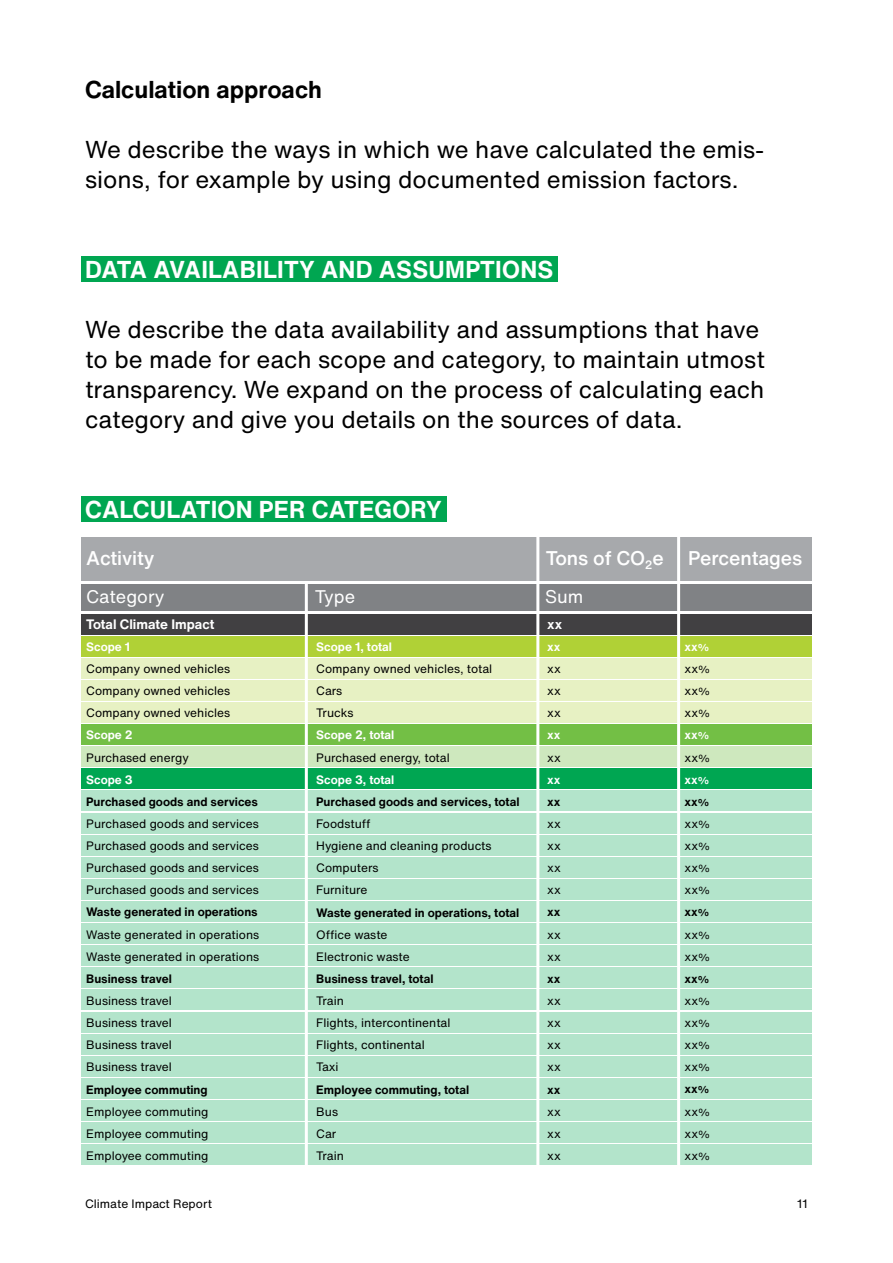
<style>
.page{position:relative;width:893px;height:1263px;background:#fff}
.page>*{position:absolute;margin:0;border:0;box-sizing:border-box;transform-origin:0 0}
.t1{font:24px/30px "Helvetica Now Text";color:#000}
.t2{font:700 24px "Helvetica Now Text";letter-spacing:.01em;color:#fff}
.t3{font:700 24px "Helvetica Now Text";color:#000}
.t4{font:500 19.5px "Helvetica Now Text";letter-spacing:-.005em;color:#fff}
.t5{font:18px "Helvetica Now Text";color:#fff}
.t6{font:700 13.5px "Helvetica Now Text";color:#fff}
.t7{font:12px/22.2px "Helvetica Now Text";color:#000;text-align:justify}
.t8{font:700 12px "Helvetica Now Text";color:#000}
.t9{font:700 12px "Helvetica Now Text";color:#fff}
.s1{font-weight:700;color:#fff}
.s2{font-weight:700;font-size:9.75px;color:#fff}
.s3{font-size:9.75px}
.s4{font-weight:700}
.s5{font-weight:700;font-size:9.75px}
</style>
<div class="page">
<div style="left:81px;top:256px;width:477px;height:26px;background:#00a651"></div>
<div style="left:81px;top:496px;width:365px;height:26px;background:#00a651"></div>
<div style="left:81px;top:584px;width:731px;height:27px;background:#808285"></div>
<div style="left:81px;top:537px;width:731px;height:44px;background:#a7a9ac"></div>
<div style="left:81px;top:614px;width:731px;height:20px;background:#414042"></div>
<div style="left:81px;top:636px;width:731px;height:20px;background:#b0d136"></div>
<div style="left:81px;top:658px;width:731px;height:20px;background:#e7f1c3"></div>
<div style="left:81px;top:680px;width:731px;height:20px;background:#e7f1c3"></div>
<div style="left:81px;top:702px;width:731px;height:21px;background:#e7f1c3"></div>
<div style="left:81px;top:724px;width:731px;height:21px;background:#73bf45"></div>
<div style="left:81px;top:746px;width:731px;height:21px;background:#cee8be"></div>
<div style="left:81px;top:769px;width:731px;height:20px;background:#00a652"></div>
<div style="left:81px;top:791px;width:731px;height:20px;background:#b3e4cb"></div>
<div style="left:81px;top:813px;width:731px;height:20px;background:#b3e4cb"></div>
<div style="left:81px;top:835px;width:731px;height:20px;background:#b3e4cb"></div>
<div style="left:81px;top:857px;width:731px;height:20px;background:#b3e4cb"></div>
<div style="left:81px;top:879px;width:731px;height:20px;background:#b3e4cb"></div>
<div style="left:81px;top:901px;width:731px;height:21px;background:#b3e4cb"></div>
<div style="left:81px;top:923px;width:731px;height:21px;background:#b3e4cb"></div>
<div style="left:81px;top:945px;width:731px;height:21px;background:#b3e4cb"></div>
<div style="left:81px;top:968px;width:731px;height:20px;background:#b3e4cb"></div>
<div style="left:81px;top:990px;width:731px;height:20px;background:#b3e4cb"></div>
<div style="left:81px;top:1012px;width:731px;height:20px;background:#b3e4cb"></div>
<div style="left:81px;top:1034px;width:731px;height:20px;background:#b3e4cb"></div>
<div style="left:81px;top:1056px;width:731px;height:20px;background:#b3e4cb"></div>
<div style="left:81px;top:1078px;width:731px;height:20px;background:#b3e4cb"></div>
<div style="left:81px;top:1100px;width:731px;height:21px;background:#b3e4cb"></div>
<div style="left:81px;top:1122px;width:731px;height:21px;background:#b3e4cb"></div>
<div style="left:81px;top:1144px;width:731px;height:21px;background:#b3e4cb"></div>
<hr style="left:305px;top:583px;width:3px;height:583px;background:#fff">
<hr style="left:536px;top:530px;width:3px;height:638px;background:#fff">
<hr style="left:677px;top:530px;width:3px;height:639px;background:#fff">
<h1 class="t3" style="left:85px;top:71px;width:238px">Calculation approach</h1>
<h1 class="t1" style="left:85px;top:134px;width:681px">We describe the ways in which we have calculated the emis&shy;sions, for example by using documented emission factors.</h1>
<h1 class="t2" style="left:85px;top:251px;width:470px">DATA AVAILABILITY AND ASSUMPTIONS</h1>
<h1 class="t1" style="left:85px;top:314px;width:681px">We describe the data availability and assumptions that have to be made for each scope and category, to maintain utmost transparency. We expand on the process of calculating each category and give you details on the sources of data.</h1>
<h1 class="t2" style="left:85px;top:491px;width:358px">CALCULATION PER CATEGORY</h1>
<h2 class="t4" style="left:86px;top:543px;width:70px">Activity</h2>
<h2 class="t4" style="left:546px;top:543px;width:258px">Tons of CO<sub>2</sub>e Percentages</h2>
<h3 class="t5" style="left:86px;top:583px;width:80px">Category</h3>
<h3 class="t5" style="left:315px;top:583px;width:42px">Type</h3>
<h3 class="t5" style="left:545px;top:583px;width:40px">Sum</h3>
<p class="t6" style="left:86px;top:614px;width:130px">Total Climate Impact</p>
<p class="t9" style="left:86px;top:638px;width:46px">Scope 1</p>
<p class="t7" style="left:86px;top:657px;width:145px">Company owned vehicles Company owned vehicles Company owned vehicles</p>
<p class="t9" style="left:86px;top:726px;width:48px">Scope 2</p>
<p class="t7" style="left:86px;top:746px;width:104px">Purchased energy</p>
<p class="t9" style="left:86px;top:770px;width:48px">Scope 3</p>
<p class="t8" style="left:86px;top:792px;width:173px">Purchased goods and services</p>
<p class="t7" style="left:86px;top:812px;width:174px">Purchased goods and services Purchased goods and services Purchased goods and services Purchased goods and services</p>
<p class="t8" style="left:86px;top:903px;width:173px">Waste generated in operations</p>
<p class="t7" style="left:86px;top:923px;width:175px">Waste generated in operations<br>Waste generated in operations</p>
<p class="t8" style="left:86px;top:969px;width:87px">Business travel</p>
<p class="t7" style="left:86px;top:989px;width:87px">Business travel Business travel Business travel Business travel</p>
<p class="t8" style="left:86px;top:1080px;width:123px">Employee commuting</p>
<p class="t7" style="left:86px;top:1100px;width:124px">Employee commuting Employee commuting Employee commuting</p>
<p class="t9" style="left:316px;top:638px;width:77px">Scope 1, total</p>
<p class="t7" style="left:316px;top:657px;width:178px;text-align:left">Company owned vehicles, total<br>Cars<br>Trucks</p>
<p class="t9" style="left:316px;top:726px;width:80px">Scope 2, total</p>
<p class="t7" style="left:316px;top:746px;width:135px">Purchased energy, total</p>
<p class="t9" style="left:316px;top:770px;width:80px">Scope 3, total</p>
<p class="t8" style="left:316px;top:792px;width:205px">Purchased goods and services, total</p>
<p class="t7" style="left:316px;top:812px;width:177px;text-align:left">Foodstuff<br>Hygiene and cleaning products<br>Computers<br>Furniture</p>
<p class="t8" style="left:316px;top:903px;width:205px">Waste generated in operations, total</p>
<p class="t7" style="left:316px;top:923px;width:95px">Office waste<br>Electronic waste</p>
<p class="t8" style="left:316px;top:969px;width:119px">Business travel, total</p>
<p class="t7" style="left:316px;top:989px;width:136px;text-align:left">Train<br>Flights, intercontinental<br>Flights, continental<br>Taxi</p>
<p class="t8" style="left:316px;top:1080px;width:154px">Employee commuting, total</p>
<p class="t7" style="left:316px;top:1100px;width:29px;text-align:left">Bus<br>Car<br>Train</p>
<p class="t6" style="left:547px;top:614px;width:16px">xx</p>
<p class="t9" style="left:547px;top:638px;width:15px">xx</p>
<p class="t7" style="left:547px;top:657px;width:15px">xx xx xx</p>
<p class="t9" style="left:547px;top:726px;width:15px">xx</p>
<p class="t7" style="left:547px;top:746px;width:15px">xx</p>
<p class="t9" style="left:547px;top:770px;width:15px">xx</p>
<p class="t8" style="left:547px;top:792px;width:15px">xx</p>
<p class="t7" style="left:547px;top:812px;width:15px">xx xx xx xx</p>
<p class="t8" style="left:547px;top:903px;width:15px">xx</p>
<p class="t7" style="left:547px;top:923px;width:15px">xx xx</p>
<p class="t8" style="left:547px;top:969px;width:15px">xx</p>
<p class="t7" style="left:547px;top:989px;width:15px">xx xx xx xx</p>
<p class="t8" style="left:547px;top:1080px;width:15px">xx</p>
<p class="t7" style="left:547px;top:1100px;width:15px">xx xx xx</p>
<p class="t7" style="left:685px;top:635px;width:27px"><span class="s1">xx</span><span class="s2">% </span>xx<span class="s3">% </span>xx<span class="s3">% </span>xx<span class="s3">% </span><span class="s1">xx</span><span class="s2">% </span>xx<span class="s3">% </span><span class="s1">xx</span><span class="s2">% </span><span class="s4">xx</span><span class="s5">% </span>xx<span class="s3">% </span>xx<span class="s3">% </span>xx<span class="s3">% </span>xx<span class="s3">% </span><span class="s4">xx</span><span class="s5">% </span>xx<span class="s3">% </span>xx<span class="s3">% </span><span class="s4">xx</span><span class="s5">% </span>xx<span class="s3">% </span>xx<span class="s3">% </span>xx<span class="s3">% </span>xx<span class="s3">% </span><span class="s4">xx</span><span class="s5">% </span>xx<span class="s3">% </span>xx<span class="s3">% </span>xx<span class="s3">%</span></p>
<p class="t7" style="left:85px;top:1192px;width:128px">Climate Impact Report</p>
<p class="t7" style="left:797px;top:1192px;width:12px">11</p>
</div>
